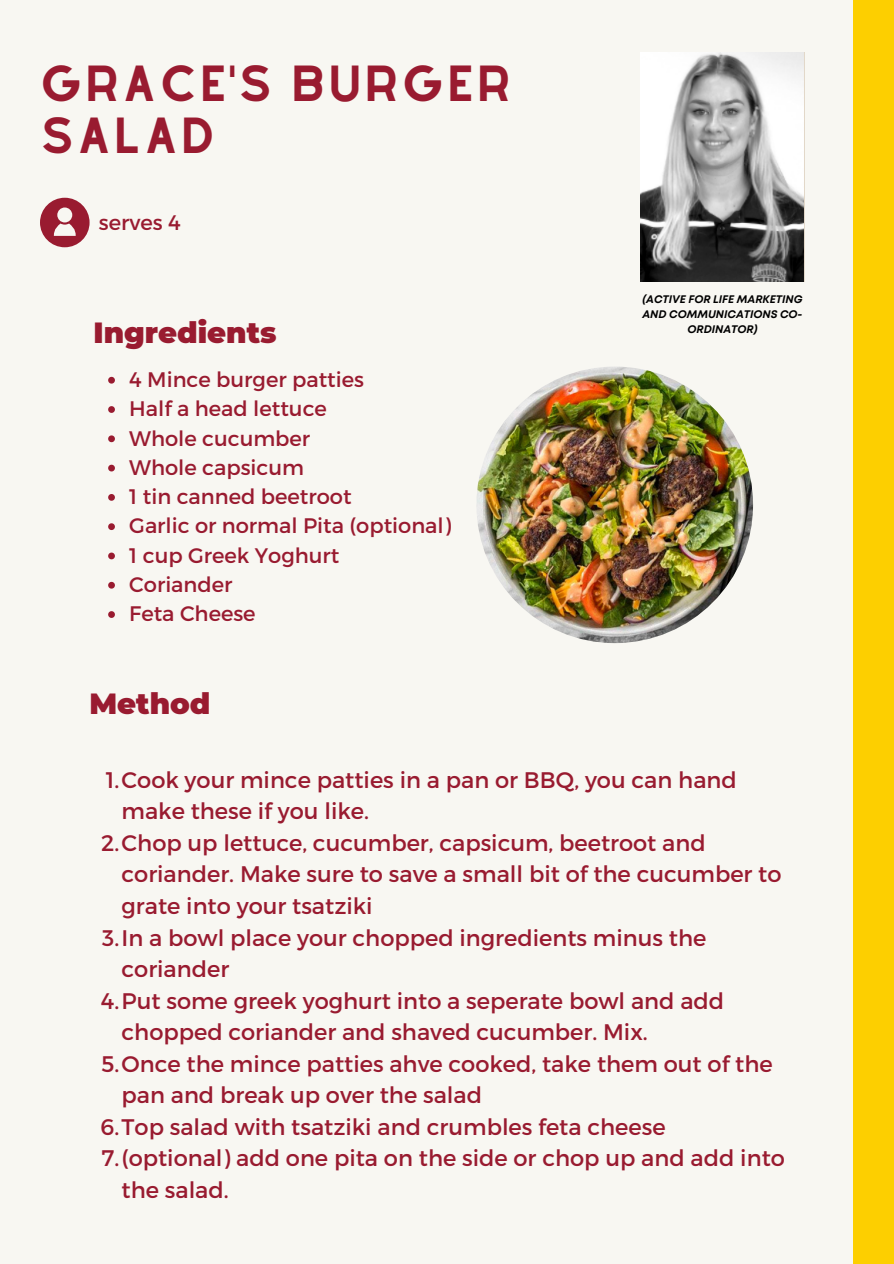
<style>
.page{position:relative;width:894px;height:1264px;background:#fff}
.page>*{position:absolute;margin:0;border:0;box-sizing:border-box;transform-origin:0 0}
.t1{font:44.25px/51.8px "Alyssum Sans";letter-spacing:.07em;color:#991b30}
.t2{font:900 29.1px "Montserrat";color:#991b30}
.t3{font:22.5px/31.5px "Montserrat";color:#991b30}
.t4{font:21px "Montserrat";color:#991b30}
.t5{font:italic 700 10.95px/14.5px "Mont";color:#000;text-align:center}
</style>
<div class="page">
<div style="left:0;top:0;width:893px;height:1263px;background:#f8f7f2"></div>
<div style="left:853px;top:0;width:40px;height:1263px;background:#fdcf00"></div>
<img style="left:640px;top:53px;width:164px;height:228px">
<svg style="left:40px;top:198px;width:50px;height:49px"></svg>
<svg style="left:108px;top:377px;width:7px;height:6px"></svg>
<svg style="left:108px;top:406px;width:7px;height:7px"></svg>
<svg style="left:108px;top:435px;width:7px;height:7px"></svg>
<svg style="left:108px;top:464px;width:7px;height:7px"></svg>
<svg style="left:108px;top:494px;width:7px;height:7px"></svg>
<svg style="left:108px;top:523px;width:7px;height:7px"></svg>
<svg style="left:108px;top:552px;width:7px;height:7px"></svg>
<svg style="left:108px;top:582px;width:7px;height:6px"></svg>
<svg style="left:108px;top:611px;width:7px;height:7px"></svg>
<img style="left:476px;top:366px;width:276px;height:277px;border-radius:50%">
<p class="t1" style="left:40px;top:58px;width:472px">GRACE'S BURGER<br>SALAD</p>
<p class="t4" style="left:99px;top:209px;width:83px">serves 4</p>
<p class="t2" style="left:93px;top:315px;width:184px">Ingredients</p>
<p class="t4" style="left:129px;top:366px;width:236px">4 Mince burger patties</p>
<p class="t4" style="left:129px;top:395px;width:199px">Half a head lettuce</p>
<p class="t4" style="left:129px;top:424px;width:182px">Whole cucumber</p>
<p class="t4" style="left:129px;top:453px;width:176px">Whole capsicum</p>
<p class="t4" style="left:129px;top:483px;width:224px">1 tin canned beetroot</p>
<p class="t4" style="left:129px;top:512px;width:323px">Garlic or normal Pita (optional)</p>
<p class="t4" style="left:129px;top:541px;width:211px">1 cup Greek Yoghurt</p>
<p class="t4" style="left:129px;top:571px;width:105px">Coriander</p>
<p class="t4" style="left:129px;top:600px;width:128px">Feta Cheese</p>
<p class="t2" style="left:89px;top:686px;width:122px">Method</p>
<p class="t5" style="left:642px;top:293px;width:162px">(ACTIVE FOR LIFE MARKETING<br>AND COMMUNICATIONS CO-<br>ORDINATOR)</p>
<p class="t3" style="left:121px;top:763px;width:616px;text-indent:-16px">1.Cook your mince patties in a pan or BBQ, you can hand make these if you like.</p>
<p class="t3" style="left:121px;top:826px;width:661px;text-indent:-20px">2.Chop up lettuce, cucumber, capsicum, beetroot and coriander. Make sure to save a small bit of the cucumber to grate into your tsatziki</p>
<p class="t3" style="left:121px;top:920px;width:586px;text-indent:-19px">3.In a bowl place your chopped ingredients minus the coriander</p>
<p class="t3" style="left:121px;top:983px;width:604px;text-indent:-21px">4.Put some greek yoghurt into a seperate bowl and add chopped coriander and shaved cucumber. Mix.</p>
<p class="t3" style="left:121px;top:1046px;width:652px;text-indent:-20px">5.Once the mince patties ahve cooked, take them out of the pan and break up over the salad</p>
<p class="t3" style="left:100px;top:1109px;width:566px">6.Top salad with tsatziki and crumbles feta cheese</p>
<p class="t3" style="left:121px;top:1141px;width:664px;text-indent:-20px">7.(optional) add one pita on the side or chop up and add into the salad.</p>
</div>
